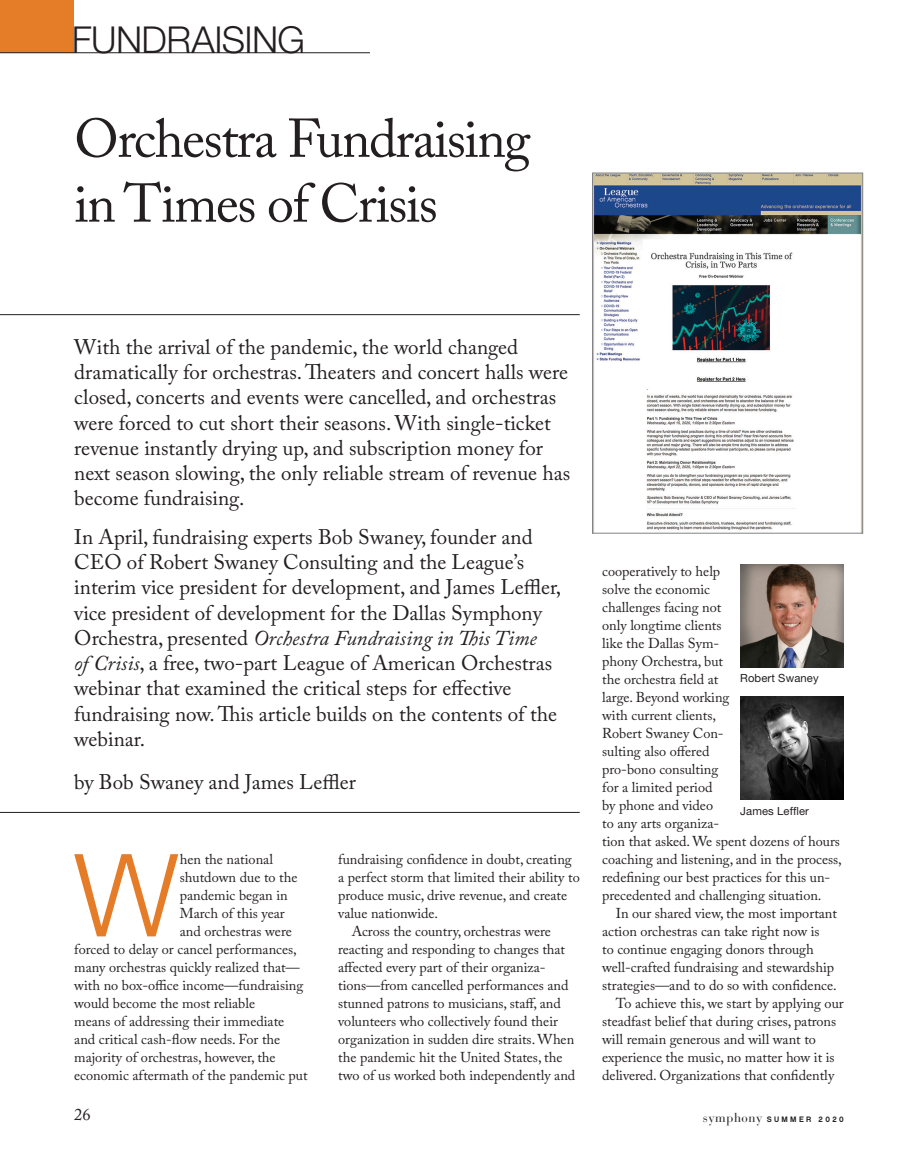
<style>
.page{position:relative;width:918px;height:1175px;background:#fff}
.page>*{position:absolute;margin:0;border:0;box-sizing:border-box;transform-origin:0 0}
.dept_body_w_drop_cap{font:300 115.05px "Helvetica Neue";color:#e57c28}
.dept_title{font:54px/64.8px "Adobe Caslon Pro";letter-spacing:-.03em;color:#231f20}
.author_bio{font:300 37.2px "Helvetica Neue";letter-spacing:-.015em;color:#231f20}
.dept_deck{font:21px/25.2px "Adobe Caslon Pro";color:#231f20}
.dept_byline{font:21px "Adobe Caslon Pro";color:#231f20}
.t1{font:16.5px "Adobe Caslon Pro";color:#231f20}
.dept_body{font:14.25px/18px "Adobe Caslon Pro";color:#231f20}
.dept_body_w_drop_cap-2{font:14.25px/18px "Adobe Caslon Pro";color:#231f20}
.t2{font:11.25px "Helvetica Neue";letter-spacing:.01em;color:#231f20}
.t3{font:7.8px "Chalet New York Nineteen Sixty";letter-spacing:.3em;color:#231f20}
.s1{font-style:italic}
.s2{font-family:"Bauer Bodoni";font-size:12.75px}
</style>
<div class="page">
<hr style="left:0;top:812px;width:580px;height:1px;background:#231f20">
<hr style="left:0;top:314px;width:580px;height:1px;background:#231f20">
<div style="left:0;top:0;width:74px;height:52px;background:#e57c28"></div>
<hr style="left:0;top:52px;width:370px;height:1px;background:#231f20">
<img style="left:594px;top:175px;width:267px;height:356px">
<div style="left:592px;top:173px;width:271px;height:360px;border:1px solid #808285"></div>
<img style="left:740px;top:564px;width:104px;height:103px">
<img style="left:740px;top:696px;width:104px;height:104px">
<p class="author_bio" style="left:72px;top:17px;width:235px">FUNDRAISING</p>
<p class="dept_title" style="left:74px;top:106px;width:458px">Orchestra Fundraising in Times of Crisis</p>
<p class="dept_deck" style="left:74px;top:334px;width:498px">With the arrival of the pandemic, the world changed dramatically for orchestras. Theaters and concert halls were closed, concerts and events were cancelled, and orchestras were forced to cut short their seasons. With single-ticket revenue instantly drying up, and subscription money for next season slowing, the only reliable stream of revenue has become fundraising.</p>
<p class="dept_deck" style="left:74px;top:524px;width:489px">In April, fundraising experts Bob Swaney, founder and CEO of Robert Swaney Consulting and the League’s interim vice president for development, and James Leffler, vice president of development for the Dallas Symphony Orchestra, presented <span class="s1">Orchestra Fundraising in This Time<br>of Crisis</span>, a free, two-part League of American Orchestras webinar that examined the critical steps for effective fundraising now. This article builds on the contents of the webinar.</p>
<p class="dept_byline" style="left:74px;top:769px;width:283px">by Bob Swaney and James Leffler</p>
<p class="dept_body_w_drop_cap" style="left:74px;top:825px;width:106px">W</p>
<p class="dept_body_w_drop_cap-2" style="left:180px;top:850px;width:95px">hen the national</p>
<p class="dept_body_w_drop_cap-2" style="left:180px;top:868px;width:119px">shutdown due to the</p>
<p class="dept_body_w_drop_cap-2" style="left:180px;top:886px;width:110px">pandemic began in</p>
<p class="dept_body_w_drop_cap-2" style="left:180px;top:904px;width:106px">March of this year</p>
<p class="dept_body_w_drop_cap-2" style="left:180px;top:922px;width:114px">and orchestras were</p>
<p class="dept_body_w_drop_cap-2" style="left:74px;top:940px;width:224px">forced to delay or cancel performances,</p>
<p class="dept_body_w_drop_cap-2" style="left:74px;top:958px;width:227px">many orchestras quickly realized that—</p>
<p class="dept_body_w_drop_cap-2" style="left:74px;top:976px;width:231px">with no box-office income—fundraising</p>
<p class="dept_body_w_drop_cap-2" style="left:74px;top:994px;width:182px">would become the most reliable</p>
<p class="dept_body_w_drop_cap-2" style="left:74px;top:1012px;width:212px">means of addressing their immediate</p>
<p class="dept_body_w_drop_cap-2" style="left:74px;top:1030px;width:208px">and critical cash-flow needs. For the</p>
<p class="dept_body_w_drop_cap-2" style="left:74px;top:1048px;width:203px">majority of orchestras, however, the</p>
<p class="dept_body_w_drop_cap-2" style="left:74px;top:1066px;width:235px">economic aftermath of the pandemic put</p>
<p class="dept_body_w_drop_cap-2" style="left:338px;top:850px;width:243px">fundraising confidence in doubt, creating a perfect storm that limited their ability to produce music, drive revenue, and create value nationwide.</p>
<p class="dept_body" style="left:338px;top:922px;width:239px;text-indent:14px">Across the country, orchestras were reacting and responding to changes that affected every part of their organiza&shy;tions—from cancelled performances and stunned patrons to musicians, staff, and volunteers who collectively found their organization in sudden dire straits. When the pandemic hit the United States, the two of us worked both independently and</p>
<p class="dept_body" style="left:602px;top:562px;width:241px">cooperatively to help<br>solve the economic<br>challenges facing not<br>only longtime clients<br>like the Dallas Sym-<br>phony Orchestra, but<br>the orchestra field at<br>large. Beyond working<br>with current clients,<br>Robert Swaney Con-<br>sulting also offered<br>pro-bono consulting<br>for a limited period<br>by phone and video<br>to any arts organiza-<br>tion that asked. We spent dozens of hours coaching and listening, and in the process, redefining our best practices for this un&shy;precedented and challenging situation.</p>
<p class="dept_body" style="left:602px;top:904px;width:236px;text-indent:14px">In our shared view, the most important action orchestras can take right now is<br>to continue engaging donors through well-crafted fundraising and stewardship strategies—and to do so with confidence.</p>
<p class="dept_body" style="left:602px;top:994px;width:243px;text-indent:14px">To achieve this, we start by applying our steadfast belief that during crises, patrons will remain generous and will want to experience the music, no matter how it is delivered. Organizations that confidently</p>
<p class="t2" style="left:740px;top:671px;width:80px">Robert Swaney</p>
<p class="t2" style="left:740px;top:804px;width:70px">James Leffler</p>
<p class="t1" style="left:74px;top:1104px;width:18px">26</p>
<p class="t3" style="left:703px;top:1114px;width:142px"><span class="s2">symphony</span> SUMMER 2020</p>
</div>
